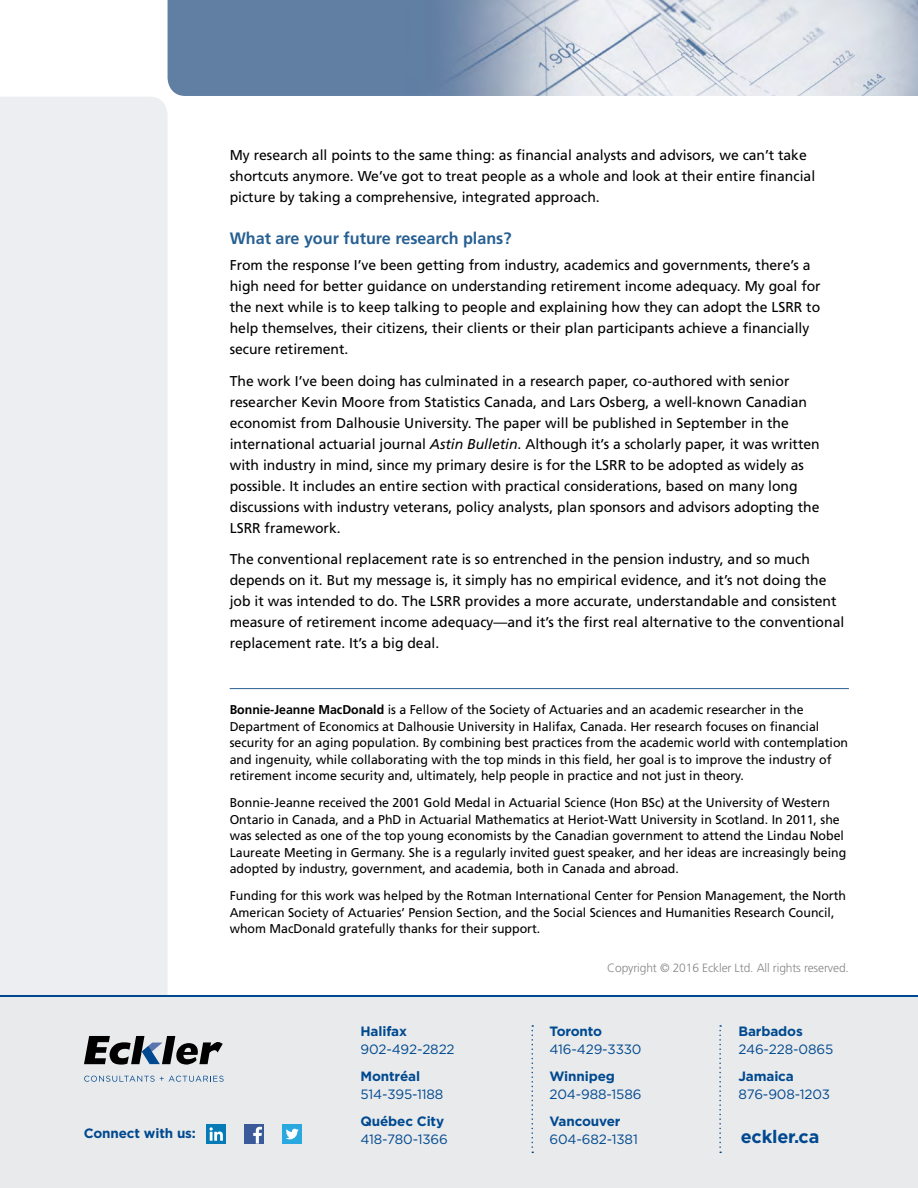
<style>
.page{position:relative;width:918px;height:1188px;background:#fff}
.page>*{position:absolute;margin:0;border:0;box-sizing:border-box;transform-origin:0 0}
.t1{font:700 18px "Gotham";letter-spacing:-.01em;color:#004990}
.t2{font:700 16.5px "Frutiger";color:#276092}
.t3{font:14.25px/21px "Frutiger";color:#000}
.t4{font:13.5px "Gotham";letter-spacing:-.01em;color:#004990}
.t5{font:700 13.5px "Gotham";letter-spacing:-.01em;color:#004990}
.t6{font:12.75px/16.5px "Frutiger";color:#000}
.t7{font:300 12px "Frutiger";letter-spacing:-.01em;color:#848688}
.s1{font-style:italic}
.s2{font-weight:700}
</style>
<div class="page">
<img style="left:168px;top:0;width:750px;height:96px">
<div style="left:0;top:97px;width:168px;height:899px;background:#eceef1"></div>
<div style="left:0;top:997px;width:918px;height:191px;background:#e9eaeb"></div>
<hr style="left:0;top:996px;width:918px;height:1px;background:#004990">
<svg style="left:84px;top:1036px;width:139px;height:29px"></svg>
<svg style="left:84px;top:1076px;width:140px;height:6px"></svg>
<div style="left:244px;top:1124px;width:20px;height:20px;background:#3a5a99"></div>
<svg style="left:253px;top:1127px;width:9px;height:17px"></svg>
<div style="left:282px;top:1124px;width:20px;height:20px;background:#2aa9e0"></div>
<svg style="left:286px;top:1129px;width:13px;height:10px"></svg>
<div style="left:206px;top:1124px;width:20px;height:20px;background:#077bb6"></div>
<svg style="left:210px;top:1127px;width:13px;height:14px"></svg>
<svg style="left:531px;top:1025px;width:2px;height:128px"></svg>
<svg style="left:719px;top:1025px;width:2px;height:128px"></svg>
<hr style="left:230px;top:688px;width:619px;height:1px;background:#276092">
<p class="t3" style="left:230px;top:145px;width:587px">My research all points to the same thing: as financial analysts and advisors, we can’t take shortcuts anymore. We’ve got to treat people as a whole and look at their entire financial picture by taking a comprehensive, integrated approach.</p>
<p class="t2" style="left:230px;top:229px;width:283px">What are your future research plans?</p>
<p class="t3" style="left:230px;top:254px;width:593px">From the response I’ve been getting from industry, academics and governments, there’s a high need for better guidance on understanding retirement income adequacy. My goal for the next while is to keep talking to people and explaining how they can adopt the LSRR to help themselves, their citizens, their clients or their plan participants achieve a financially secure retirement.</p>
<p class="t3" style="left:230px;top:370px;width:592px">The work I’ve been doing has culminated in a research paper, co-authored with senior researcher Kevin Moore from Statistics Canada, and Lars Osberg, a well-known Canadian economist from Dalhousie University. The paper will be published in September in the international actuarial journal <span class="s1">Astin Bulletin</span>. Although it’s a scholarly paper, it was written with industry in mind, since my primary desire is for the LSRR to be adopted as widely as possible. It includes an entire section with practical considerations, based on many long discussions with industry veterans, policy analysts, plan sponsors and advisors adopting the LSRR framework.</p>
<p class="t3" style="left:230px;top:548px;width:616px">The conventional replacement rate is so entrenched in the pension industry, and so much depends on it. But my message is, it simply has no empirical evidence, and it’s not doing the job it was intended to do. The LSRR provides a more accurate, understandable and consistent measure of retirement income adequacy—and it’s the first real alternative to the conventional replacement rate. It’s a big deal.</p>
<p class="t6" style="left:230px;top:702px;width:620px"><span class="s2">Bonnie-Jeanne MacDonald</span> is a Fellow of the Society of Actuaries and an academic researcher in the Department of Economics at Dalhousie University in Halifax, Canada. Her research focuses on financial security for an aging population. By combining best practices from the academic world with contemplation and ingenuity, while collaborating with the top minds in this field, her goal is to improve the industry of retirement income security and, ultimately, help people in practice and not just in theory.</p>
<p class="t6" style="left:230px;top:795px;width:618px">Bonnie-Jeanne received the 2001 Gold Medal in Actuarial Science (Hon BSc) at the University of Western Ontario in Canada, and a PhD in Actuarial Mathematics at Heriot-Watt University in Scotland. In 2011, she was selected as one of the top young economists by the Canadian government to attend the Lindau Nobel Laureate Meeting in Germany. She is a regularly invited guest speaker, and her ideas are increasingly being adopted by industry, government, and academia, both in Canada and abroad.</p>
<p class="t6" style="left:230px;top:888px;width:618px">Funding for this work was helped by the Rotman International Center for Pension Management, the North<br>American Society of Actuaries’ Pension Section, and the Social Sciences and Humanities Research Council, whom MacDonald gratefully thanks for their support.</p>
<p class="t7" style="left:607px;top:961px;width:243px">Copyright © 2016 Eckler Ltd. All rights reserved.</p>
<p class="t5" style="left:360px;top:1023px;width:48px">Halifax</p>
<p class="t4" style="left:360px;top:1041px;width:96px">902-492-2822</p>
<p class="t5" style="left:360px;top:1068px;width:61px">Montréal</p>
<p class="t4" style="left:360px;top:1086px;width:84px">514-395-1188</p>
<p class="t5" style="left:360px;top:1113px;width:85px">Québec City</p>
<p class="t4" style="left:360px;top:1131px;width:89px">418-780-1366</p>
<p class="t5" style="left:738px;top:1023px;width:66px">Barbados</p>
<p class="t4" style="left:738px;top:1041px;width:96px">246-228-0865</p>
<p class="t5" style="left:738px;top:1068px;width:57px">Jamaica</p>
<p class="t4" style="left:738px;top:1086px;width:93px">876-908-1203</p>
<p class="t5" style="left:549px;top:1023px;width:54px">Toronto</p>
<p class="t4" style="left:549px;top:1041px;width:94px">416-429-3330</p>
<p class="t5" style="left:549px;top:1068px;width:67px">Winnipeg</p>
<p class="t4" style="left:549px;top:1086px;width:94px">204-988-1586</p>
<p class="t5" style="left:549px;top:1113px;width:72px">Vancouver</p>
<p class="t4" style="left:549px;top:1131px;width:90px">604-682-1381</p>
<p class="t5" style="left:84px;top:1126px;width:114px">Connect with us:</p>
<p class="t1" style="left:741px;top:1127px;width:80px">eckler.ca</p>
</div>
